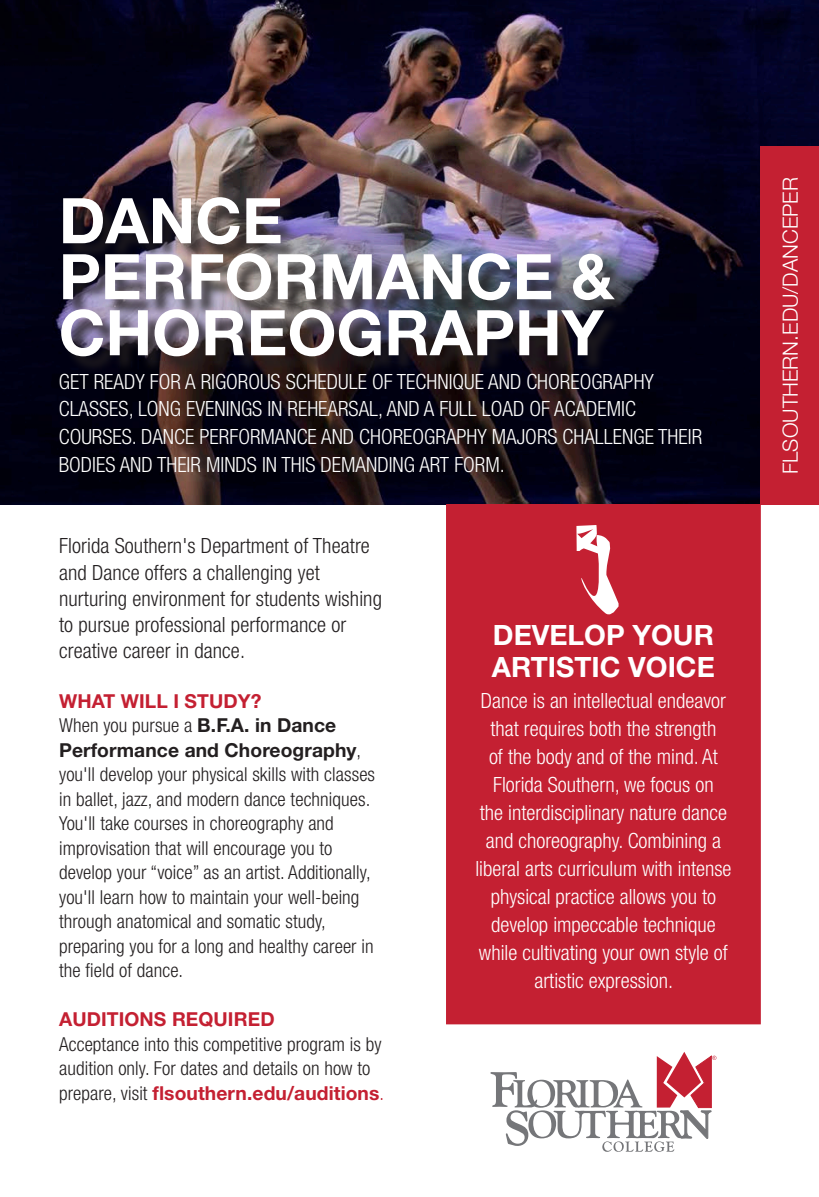
<style>
.page{position:relative;width:819px;height:1197px;background:#fff}
.page>*{position:absolute;margin:0;border:0;box-sizing:border-box;transform-origin:0 0}
.t1{font:700 63px/56px "Helvetica Neue LT Std";color:#fff}
.t2{font:700 28px/31.5px "Helvetica Neue LT Std";color:#fff}
.t3{font:300 condensed 21px/28px "Helvetica Neue LT Std";color:#fff;text-align:center}
.t4{font:300 condensed 21px/26.2px "Helvetica Neue LT Std";letter-spacing:.005em;color:#231f20}
.t5{font:300 21px "Helvetica Neue LT Std";color:#fff}
.t6{font:300 condensed 19.25px/24.5px "Helvetica Neue LT Std";letter-spacing:.005em;color:#231f20}
.t7{font:700 19.25px "Helvetica Neue LT Std";letter-spacing:.005em;color:#c42032}
.s1{font-weight:700;font-stretch:normal}
.s2{font-weight:700;font-stretch:normal;color:#c42032}
.s3{color:#c42032}
</style>
<div class="page">
<img style="left:0;top:0;width:819px;height:57px">
<img style="left:0;top:57px;width:819px;height:448px">
<div style="left:446px;top:504px;width:315px;height:520px;background:#c42032;border:1px solid #c42032"></div>
<div style="left:761px;top:147px;width:58px;height:358px;background:#c42032"></div>
<svg style="left:490px;top:1052px;width:226px;height:100px"></svg>
<div style="left:64px;top:200px;width:568px;height:174px;background:#231f20;opacity:.75"></div>
<svg style="left:576px;top:525px;width:43px;height:90px"></svg>
<p class="t1" style="left:59px;top:191px;width:226px">DANCE</p>
<p class="t1" style="left:59px;top:247px;width:557px">PERFORMANCE &amp;<br>CHOREOGRAPHY</p>
<p class="t3" style="left:59px;top:367px;width:645px;text-align:left">GET READY FOR A RIGOROUS SCHEDULE OF TECHNIQUE AND CHOREOGRAPHY CLASSES, LONG EVENINGS IN REHEARSAL, AND A FULL LOAD OF ACADEMIC COURSES. DANCE PERFORMANCE AND CHOREOGRAPHY MAJORS CHALLENGE THEIR BODIES AND THEIR MINDS IN THIS DEMANDING ART FORM.</p>
<p class="t4" style="left:59px;top:533px;width:324px">Florida Southern's Department of Theatre and Dance offers a challenging yet nurturing environment for students wishing to pursue professional performance or creative career in dance.</p>
<p class="t7" style="left:59px;top:689px;width:204px">WHAT WILL I STUDY?</p>
<p class="t6" style="left:59px;top:713px;width:318px">When you pursue a <span class="s1">B.F.A. in Dance Performance and Choreography</span>, you'll develop your physical skills with classes in ballet, jazz, and modern dance techniques.<br>You'll take courses in choreography and improvisation that will encourage you to develop your “voice” as an artist. Additionally, you'll learn how to maintain your well-being through anatomical and somatic study, preparing you for a long and healthy career in the field of dance.</p>
<p class="t7" style="left:59px;top:1007px;width:217px">AUDITIONS REQUIRED</p>
<p class="t6" style="left:59px;top:1031px;width:327px">Acceptance into this competitive program is by audition only. For dates and details on how to prepare, visit <span class="s2">flsouthern.edu/auditions</span><span class="s3">.</span></p>
<p class="t2" style="left:492px;top:619px;width:224px">DEVELOP YOUR<br>ARTISTIC VOICE</p>
<p class="t3" style="left:475px;top:687px;width:258px">Dance is an intellectual endeavor that requires both the strength<br>of the body and of the mind. At<br>Florida Southern, we focus on<br>the interdisciplinary nature dance and choreography. Combining a liberal arts curriculum with intense physical practice allows you to develop impeccable technique while cultivating your own style of artistic expression.</p>
<p class="t5" style="left:777px;top:474px;width:298px;rotate:-90deg">FLSOUTHERN.EDU/DANCEPER</p>
</div>
